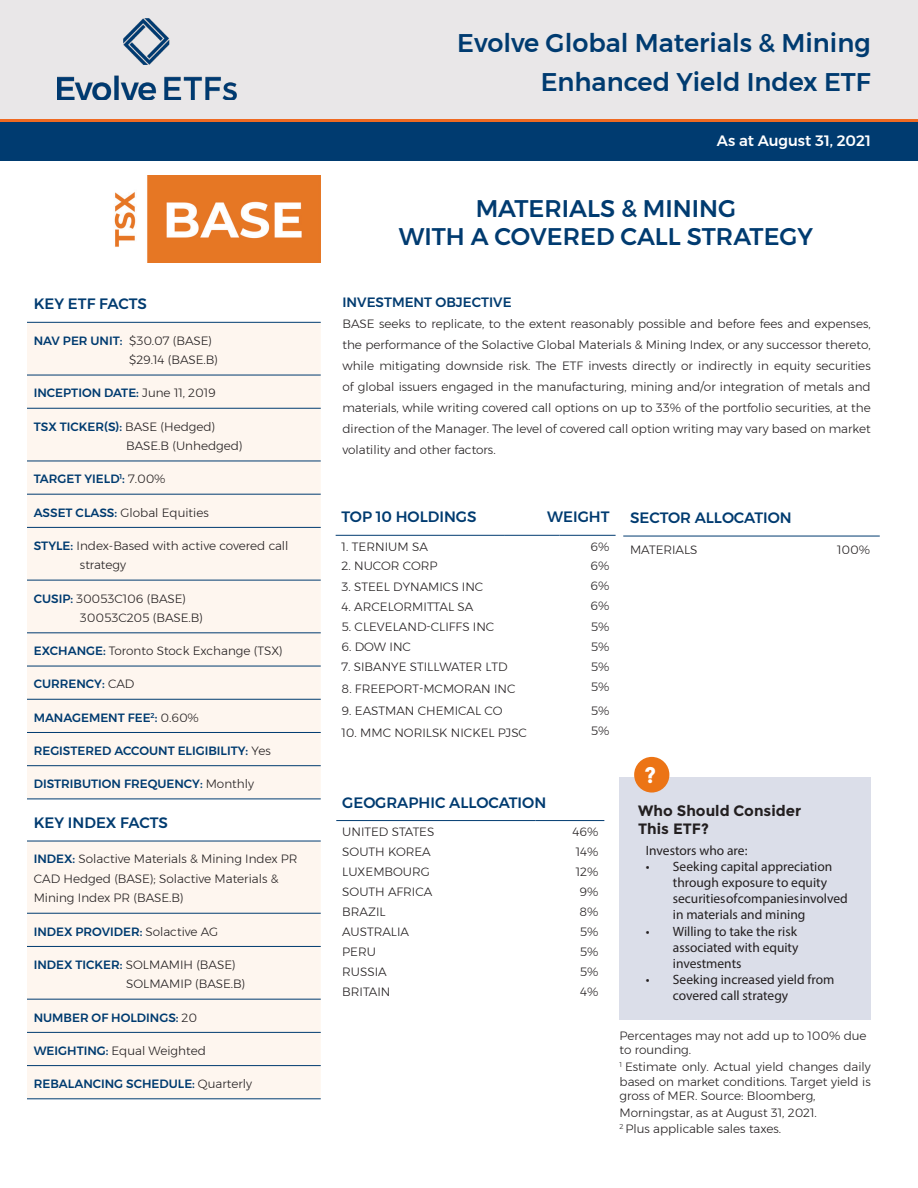
<style>
.page{position:relative;width:918px;height:1188px;background:#fff}
.page>*{position:absolute;margin:0;border:0;box-sizing:border-box;transform-origin:0 0}
.t1{font:500 25.5px "Montserrat";color:#003b70}
.t2{font:500 24px "Montserrat";color:#003b70}
.t3{font:700 22.5px "Montserrat";color:#fff}
.t4{font:500 15px "Montserrat";color:#003b70}
.t5{font:700 15px "Montserrat";color:#231f20}
.t6{font:500 15px "Montserrat";color:#fff}
.t7{font:13.5px/16.2px "Myriad Pro";color:#231f20}
.t8{font:500 13.5px "Montserrat";color:#003b70}
.t9{font:300 12px/21px "Montserrat";color:#231f20;text-align:justify}
.t10{font:500 12px "Montserrat";color:#003b70}
.s1{font-weight:500;color:#003b70}
.s2{font-weight:300;color:#231f20}
</style>
<div class="page">
<div style="left:0;top:0;width:918px;height:119px;background:#e9e7e8"></div>
<div style="left:0;top:120px;width:918px;height:41px;background:#003b70"></div>
<hr style="left:0;top:119px;width:918px;height:3px;background:#ef6a22">
<img style="left:114px;top:175px;width:207px;height:88px">
<img style="left:58px;top:19px;width:178px;height:81px">
<div style="left:27px;top:323px;width:294px;height:476px;background:#fef6ef"></div>
<hr style="left:27px;top:322px;width:294px;height:1px;background:#003b70">
<hr style="left:27px;top:375px;width:294px;height:1px;background:#003b70">
<hr style="left:27px;top:408px;width:294px;height:1px;background:#003b70">
<hr style="left:27px;top:461px;width:294px;height:1px;background:#003b70">
<hr style="left:27px;top:494px;width:294px;height:1px;background:#003b70">
<hr style="left:27px;top:527px;width:294px;height:1px;background:#003b70">
<hr style="left:27px;top:580px;width:294px;height:1px;background:#003b70">
<hr style="left:27px;top:632px;width:294px;height:1px;background:#003b70">
<hr style="left:27px;top:666px;width:294px;height:1px;background:#003b70">
<hr style="left:27px;top:699px;width:294px;height:1px;background:#003b70">
<hr style="left:27px;top:732px;width:294px;height:1px;background:#003b70">
<hr style="left:27px;top:765px;width:294px;height:1px;background:#003b70">
<hr style="left:27px;top:799px;width:294px;height:1px;background:#003b70">
<div style="left:620px;top:777px;width:251px;height:242px;background:#dbdee9"></div>
<div style="left:634px;top:757px;width:35px;height:36px;background:#ec7415;border-radius:50%"></div>
<div style="left:27px;top:842px;width:294px;height:256px;background:#fef6ef"></div>
<hr style="left:27px;top:841px;width:294px;height:1px;background:#003b70">
<hr style="left:27px;top:913px;width:294px;height:1px;background:#003b70">
<hr style="left:27px;top:946px;width:294px;height:1px;background:#003b70">
<hr style="left:27px;top:999px;width:294px;height:1px;background:#003b70">
<hr style="left:27px;top:1032px;width:294px;height:1px;background:#003b70">
<hr style="left:27px;top:1065px;width:294px;height:1px;background:#003b70">
<hr style="left:27px;top:1098px;width:294px;height:1px;background:#003b70">
<hr style="left:623px;top:536px;width:257px;height:1px;background:#003b70">
<hr style="left:336px;top:535px;width:169px;height:1px;background:#003b70">
<hr style="left:505px;top:535px;width:54px;height:1px;background:#003b70">
<hr style="left:559px;top:535px;width:57px;height:1px;background:#003b70">
<hr style="left:336px;top:820px;width:200px;height:1px;background:#003b70">
<hr style="left:536px;top:820px;width:68px;height:1px;background:#003b70">
<p class="t4" style="left:34px;top:292px;width:115px">KEY ETF FACTS</p>
<p class="t9" style="left:34px;top:330px;width:180px"><span class="s1">NAV PER UNIT:</span> $30.07 (BASE)</p>
<p class="t9" style="left:129px;top:349px;width:90px">$29.14 (BASE.B)</p>
<p class="t10" style="left:34px;top:384px;width:183px">INCEPTION DATE: <span class="s2">June 11, 2019</span></p>
<p class="t10" style="left:34px;top:417px;width:183px">TSX TICKER(S): <span class="s2">BASE (Hedged)</span></p>
<p class="t9" style="left:126px;top:435px;width:118px">BASE.B (Unhedged)</p>
<p class="t10" style="left:34px;top:470px;width:133px">TARGET YIELD<sup>1</sup>: <span class="s2">7.00%</span></p>
<p class="t9" style="left:34px;top:502px;width:177px"><span class="s1">ASSET CLASS:</span> Global Equities</p>
<p class="t9" style="left:34px;top:535px;width:256px"><span class="s1">STYLE:</span> Index-Based with active covered call</p>
<p class="t9" style="left:80px;top:554px;width:48px">strategy</p>
<p class="t9" style="left:34px;top:588px;width:154px"><span class="s1">CUSIP:</span> 30053C106 (BASE)</p>
<p class="t9" style="left:80px;top:607px;width:125px">30053C205 (BASE.B)</p>
<p class="t9" style="left:34px;top:640px;width:251px"><span class="s1">EXCHANGE:</span> Toronto Stock Exchange (TSX)</p>
<p class="t10" style="left:34px;top:675px;width:102px">CURRENCY: <span class="s2">CAD</span></p>
<p class="t10" style="left:34px;top:708px;width:167px">MANAGEMENT FEE<sup>2</sup>: <span class="s2">0.60%</span></p>
<p class="t10" style="left:34px;top:741px;width:239px">REGISTERED ACCOUNT ELIGIBILITY: <span class="s2">Yes</span></p>
<p class="t10" style="left:34px;top:774px;width:222px">DISTRIBUTION FREQUENCY: <span class="s2">Monthly</span></p>
<p class="t4" style="left:34px;top:810px;width:136px">KEY INDEX FACTS</p>
<p class="t9" style="left:34px;top:849px;width:265px;line-height:19.5px;text-align:left"><span class="s1">INDEX:</span> Solactive Materials &amp; Mining Index PR<br>CAD Hedged (BASE); Solactive Materials &amp;<br>Mining Index PR (BASE.B)</p>
<p class="t10" style="left:34px;top:922px;width:186px">INDEX PROVIDER: <span class="s2">Solactive AG</span></p>
<p class="t9" style="left:34px;top:954px;width:203px"><span class="s1">INDEX TICKER:</span> SOLMAMIH (BASE)</p>
<p class="t9" style="left:126px;top:973px;width:121px">SOLMAMIP (BASE.B)</p>
<p class="t10" style="left:34px;top:1008px;width:165px">NUMBER OF HOLDINGS: <span class="s2">20</span></p>
<p class="t9" style="left:34px;top:1040px;width:174px"><span class="s1">WEIGHTING:</span> Equal Weighted</p>
<p class="t10" style="left:34px;top:1074px;width:220px">REBALANCING SCHEDULE: <span class="s2">Quarterly</span></p>
<p class="t1" style="left:457px;top:23px;width:415px">Evolve Global Materials &amp; Mining</p>
<p class="t1" style="left:541px;top:62px;width:332px">Enhanced Yield Index ETF</p>
<p class="t6" style="left:717px;top:129px;width:155px">As at August 31, 2021</p>
<p class="t2" style="left:476px;top:189px;width:262px">MATERIALS &amp; MINING</p>
<p class="t2" style="left:399px;top:218px;width:416px">WITH A COVERED CALL STRATEGY</p>
<p class="t8" style="left:342px;top:292px;width:171px">INVESTMENT OBJECTIVE</p>
<p class="t9" style="left:342px;top:313px;width:530px">BASE seeks to replicate, to the extent reasonably possible and before fees and expenses, the performance of the Solactive Global Materials &amp; Mining Index, or any successor thereto, while mitigating downside risk. The ETF invests directly or indirectly in equity securities of global issuers engaged in the manufacturing, mining and/or integration of metals and materials, while writing covered call options on up to 33% of the portfolio securities, at the direction of the Manager. The level of covered call option writing may vary based on market volatility and other factors.</p>
<p class="t4" style="left:342px;top:505px;width:136px">TOP 10 HOLDINGS</p>
<p class="t4" style="left:547px;top:505px;width:64px">WEIGHT</p>
<p class="t9" style="left:342px;top:536px;width:88px">1. TERNIUM SA</p>
<p class="t9" style="left:591px;top:536px;width:21px">6%</p>
<p class="t9" style="left:342px;top:555px;width:97px">2. NUCOR CORP</p>
<p class="t9" style="left:591px;top:555px;width:21px">6%</p>
<p class="t9" style="left:342px;top:576px;width:143px">3. STEEL DYNAMICS INC</p>
<p class="t9" style="left:591px;top:575px;width:21px">6%</p>
<p class="t9" style="left:342px;top:596px;width:133px">4. ARCELORMITTAL SA</p>
<p class="t9" style="left:591px;top:595px;width:21px">6%</p>
<p class="t9" style="left:342px;top:616px;width:154px">5. CLEVELAND-CLIFFS INC</p>
<p class="t9" style="left:591px;top:616px;width:20px">5%</p>
<p class="t9" style="left:342px;top:636px;width:71px">6. DOW INC</p>
<p class="t9" style="left:591px;top:636px;width:20px">5%</p>
<p class="t9" style="left:342px;top:657px;width:168px">7. SIBANYE STILLWATER LTD</p>
<p class="t9" style="left:591px;top:656px;width:20px">5%</p>
<p class="t9" style="left:342px;top:678px;width:175px">8. FREEPORT-MCMORAN INC</p>
<p class="t9" style="left:591px;top:676px;width:20px">5%</p>
<p class="t9" style="left:342px;top:700px;width:162px">9. EASTMAN CHEMICAL CO</p>
<p class="t9" style="left:591px;top:700px;width:20px">5%</p>
<p class="t9" style="left:342px;top:722px;width:187px">10. MMC NORILSK NICKEL PJSC</p>
<p class="t9" style="left:591px;top:720px;width:20px">5%</p>
<p class="t4" style="left:630px;top:505px;width:163px">SECTOR ALLOCATION</p>
<p class="t9" style="left:630px;top:539px;width:69px">MATERIALS</p>
<p class="t9" style="left:837px;top:539px;width:34px">100%</p>
<p class="t4" style="left:342px;top:791px;width:205px">GEOGRAPHIC ALLOCATION</p>
<p class="t9" style="left:342px;top:821px;width:94px">UNITED STATES</p>
<p class="t9" style="left:572px;top:821px;width:28px">46%</p>
<p class="t9" style="left:342px;top:841px;width:90px">SOUTH KOREA</p>
<p class="t9" style="left:576px;top:841px;width:24px">14%</p>
<p class="t9" style="left:342px;top:861px;width:89px">LUXEMBOURG</p>
<p class="t9" style="left:576px;top:861px;width:24px">12%</p>
<p class="t9" style="left:342px;top:881px;width:92px">SOUTH AFRICA</p>
<p class="t9" style="left:579px;top:881px;width:20px">9%</p>
<p class="t9" style="left:342px;top:901px;width:45px">BRAZIL</p>
<p class="t9" style="left:579px;top:901px;width:21px">8%</p>
<p class="t9" style="left:342px;top:921px;width:68px">AUSTRALIA</p>
<p class="t9" style="left:580px;top:921px;width:20px">5%</p>
<p class="t9" style="left:342px;top:941px;width:35px">PERU</p>
<p class="t9" style="left:580px;top:941px;width:20px">5%</p>
<p class="t9" style="left:342px;top:961px;width:46px">RUSSIA</p>
<p class="t9" style="left:580px;top:961px;width:20px">5%</p>
<p class="t9" style="left:342px;top:981px;width:50px">BRITAIN</p>
<p class="t9" style="left:580px;top:981px;width:20px">4%</p>
<p class="t3" style="left:644px;top:762px;width:13px">?</p>
<p class="t5" style="left:638px;top:801px;width:164px">Who Should Consider</p>
<p class="t5" style="left:638px;top:819px;width:72px">This ETF?</p>
<p class="t7" style="left:646px;top:842px;width:103px">Investors who are:</p>
<p class="t7" style="left:673px;top:858px;width:176px;text-indent:-27px">• Seeking capital appreciation through exposure to equity securities of companies involved in materials and mining</p>
<p class="t7" style="left:673px;top:923px;width:127px;text-align:justify;text-indent:-27px">• Willing to take the risk associated with equity investments</p>
<p class="t7" style="left:673px;top:971px;width:163px;text-indent:-27px">• Seeking increased yield from covered call strategy</p>
<p class="t9" style="left:620px;top:1028px;width:249px;line-height:14.4px">Percentages may not add up to 100% due to rounding.</p>
<p class="t9" style="left:620px;top:1060px;width:253px;line-height:14.4px"><sup>1</sup> Estimate only. Actual yield changes daily based on market conditions. Target yield is gross of MER. Source: Bloomberg,</p>
<p class="t9" style="left:620px;top:1102px;width:199px">Morningstar, as at August 31, 2021.</p>
<p class="t9" style="left:620px;top:1118px;width:163px"><sup>2</sup> Plus applicable sales taxes.</p>
</div>
